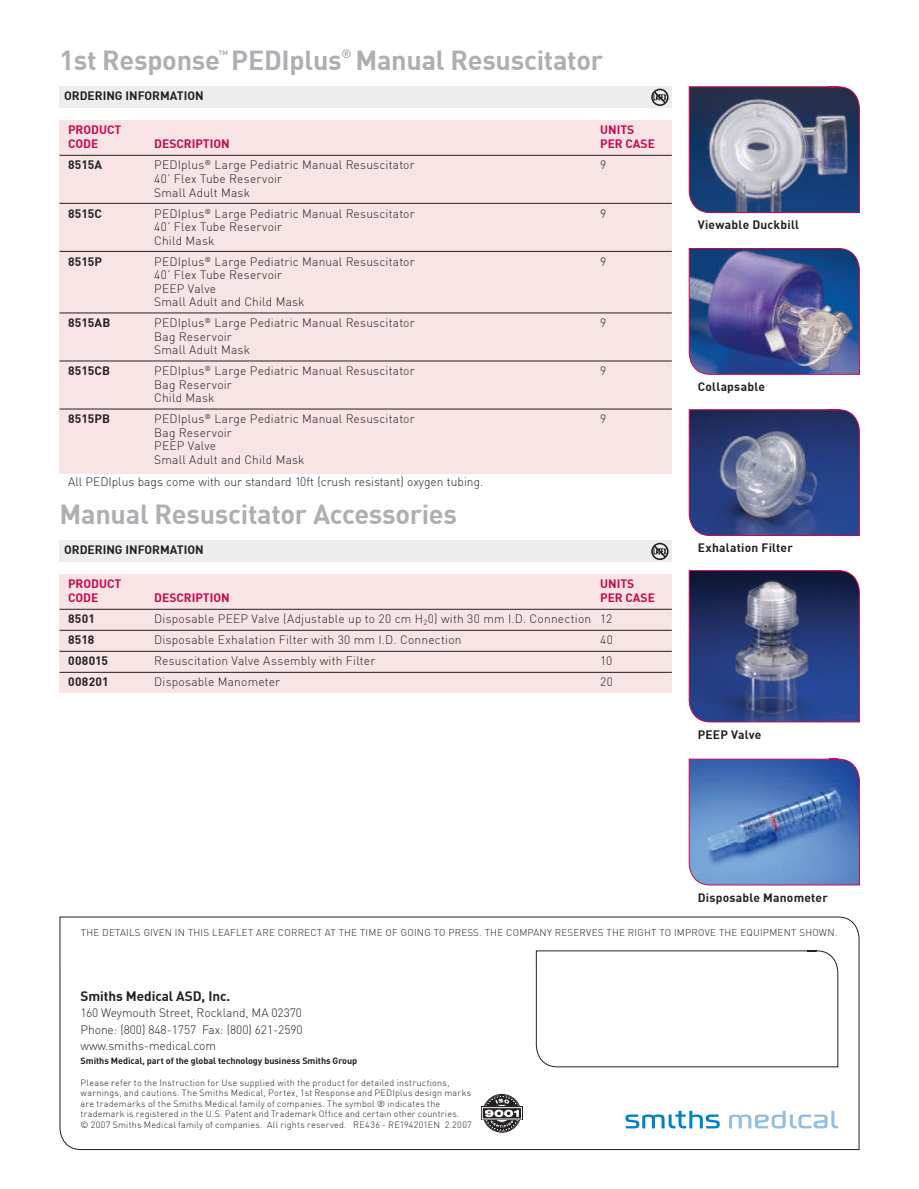
<style>
.page{position:relative;width:919px;height:1189px;background:#fff}
.page>*{position:absolute;margin:0;border:0;box-sizing:border-box;transform-origin:0 0}
.t1{font:700 27px "DIN";letter-spacing:-.01em;color:#aeafb3}
.t2{font:700 13.5px "DIN";letter-spacing:-.005em;color:#231f20}
.t3{font:300 12px/13.5px "DIN";letter-spacing:.015em;color:#231f20}
.t4{font:700 12px "DIN";letter-spacing:.015em;color:#231f20}
.t5{font:700 12px "DIN";color:#c50750}
.t6{font:700 12px "DIN";color:#aeafb3}
.t7{font:700 10.5px "DIN";color:#aeafb3}
.t8{font:300 9.75px "DIN";letter-spacing:.025em;color:#231f20}
.t9{font:300 9px/10.5px "DIN";letter-spacing:.025em;color:#231f20}
.t10{font:700 9px "DIN";letter-spacing:-.005em;color:#231f20}
</style>
<div class="page">
<svg style="left:688px;top:86px;width:171px;height:127px;background:#646f8d"></svg>
<img style="left:688px;top:248px;width:171px;height:127px">
<svg style="left:688px;top:409px;width:171px;height:127px;background:#475487"></svg>
<svg style="left:688px;top:570px;width:171px;height:152px;background:#3c497b"></svg>
<svg style="left:688px;top:758px;width:171px;height:127px;background:#5b81bf"></svg>
<svg style="left:59px;top:916px;width:800px;height:233px"></svg>
<svg style="left:625px;top:1110px;width:94px;height:18px"></svg>
<svg style="left:728px;top:1110px;width:109px;height:18px"></svg>
<svg style="left:535px;top:949px;width:303px;height:118px"></svg>
<div style="left:60px;top:120px;width:611px;height:353px;background:#f8e4e4"></div>
<div style="left:60px;top:86px;width:611px;height:22px;background:#ededee"></div>
<hr style="left:60px;top:155px;width:611px;height:1px;background:#231f20">
<hr style="left:60px;top:203px;width:611px;height:1px;background:#231f20">
<hr style="left:60px;top:251px;width:611px;height:1px;background:#231f20">
<hr style="left:60px;top:312px;width:611px;height:1px;background:#231f20">
<hr style="left:60px;top:360px;width:611px;height:1px;background:#231f20">
<hr style="left:60px;top:408px;width:611px;height:1px;background:#231f20">
<svg style="left:651px;top:89px;width:17px;height:17px"></svg>
<div style="left:60px;top:574px;width:611px;height:118px;background:#f8e4e4"></div>
<div style="left:60px;top:540px;width:611px;height:22px;background:#ededee"></div>
<hr style="left:60px;top:608px;width:611px;height:1px;background:#231f20">
<hr style="left:60px;top:629px;width:611px;height:1px;background:#231f20">
<hr style="left:60px;top:650px;width:611px;height:1px;background:#231f20">
<hr style="left:60px;top:671px;width:611px;height:1px;background:#231f20">
<svg style="left:651px;top:542px;width:17px;height:18px"></svg>
<div style="left:482px;top:1093px;width:38px;height:38px;border:1px solid #231f20;border-radius:50%"></div>
<svg style="left:480px;top:1105px;width:42px;height:14px"></svg>
<div style="left:481px;top:1106px;width:40px;height:12px;border:1px solid #fff"></div>
<svg style="left:483px;top:1095px;width:36px;height:35px"></svg>
<p class="t7" style="left:218px;top:48px;width:11px">™</p>
<p class="t6" style="left:341px;top:46px;width:12px">®</p>
<h1 class="t1" style="left:355px;top:43px;width:249px">Manual Resuscitator</h1>
<h1 class="t1" style="left:60px;top:43px;width:283px">1st Response PEDIplus</h1>
<p class="t4" style="left:64px;top:88px;width:141px">ORDERING INFORMATION</p>
<p class="t5" style="left:68px;top:122px;width:55px">PRODUCT</p>
<p class="t5" style="left:600px;top:122px;width:36px">UNITS</p>
<p class="t5" style="left:68px;top:136px;width:32px">CODE</p>
<p class="t5" style="left:154px;top:136px;width:77px">DESCRIPTION</p>
<p class="t5" style="left:600px;top:136px;width:56px">PER CASE</p>
<p class="t4" style="left:68px;top:157px;width:36px">8515A</p>
<p class="t3" style="left:154px;top:158px;width:262px">PEDIplus<sup>®</sup> Large Pediatric Manual Resuscitator</p>
<p class="t3" style="left:600px;top:158px;width:8px">9</p>
<p class="t3" style="left:154px;top:172px;width:129px">40’ Flex Tube Reservoir<br>Small Adult Mask</p>
<p class="t4" style="left:68px;top:205px;width:35px">8515C</p>
<p class="t3" style="left:154px;top:206px;width:262px">PEDIplus<sup>®</sup> Large Pediatric Manual Resuscitator</p>
<p class="t3" style="left:600px;top:206px;width:8px">9</p>
<p class="t3" style="left:154px;top:220px;width:129px">40’ Flex Tube Reservoir<br>Child Mask</p>
<p class="t4" style="left:68px;top:253px;width:35px">8515P</p>
<p class="t3" style="left:154px;top:254px;width:262px">PEDIplus<sup>®</sup> Large Pediatric Manual Resuscitator</p>
<p class="t3" style="left:600px;top:254px;width:8px">9</p>
<p class="t3" style="left:154px;top:268px;width:152px">40’ Flex Tube Reservoir<br>PEEP Valve<br>Small Adult and Child Mask</p>
<p class="t4" style="left:68px;top:315px;width:44px">8515AB</p>
<p class="t3" style="left:154px;top:316px;width:262px">PEDIplus<sup>®</sup> Large Pediatric Manual Resuscitator</p>
<p class="t3" style="left:600px;top:316px;width:8px">9</p>
<p class="t3" style="left:154px;top:329px;width:97px">Bag Reservoir<br>Small Adult Mask</p>
<p class="t4" style="left:68px;top:363px;width:43px">8515CB</p>
<p class="t3" style="left:154px;top:364px;width:262px">PEDIplus<sup>®</sup> Large Pediatric Manual Resuscitator</p>
<p class="t3" style="left:600px;top:364px;width:8px">9</p>
<p class="t3" style="left:154px;top:377px;width:79px">Bag Reservoir<br>Child Mask</p>
<p class="t4" style="left:68px;top:411px;width:43px">8515PB</p>
<p class="t3" style="left:154px;top:412px;width:262px">PEDIplus<sup>®</sup> Large Pediatric Manual Resuscitator</p>
<p class="t3" style="left:600px;top:412px;width:8px">9</p>
<p class="t3" style="left:154px;top:425px;width:152px">Bag Reservoir<br>PEEP Valve<br>Small Adult and Child Mask</p>
<p class="t3" style="left:68px;top:475px;width:416px">All PEDIplus bags come with our standard 10ft (crush resistant) oxygen tubing.</p>
<h1 class="t1" style="left:60px;top:496px;width:399px">Manual Resuscitator Accessories</h1>
<p class="t4" style="left:64px;top:541px;width:141px">ORDERING INFORMATION</p>
<p class="t5" style="left:68px;top:576px;width:55px">PRODUCT</p>
<p class="t5" style="left:600px;top:576px;width:36px">UNITS</p>
<p class="t5" style="left:68px;top:589px;width:32px">CODE</p>
<p class="t5" style="left:154px;top:589px;width:77px">DESCRIPTION</p>
<p class="t5" style="left:600px;top:589px;width:56px">PER CASE</p>
<p class="t4" style="left:68px;top:611px;width:28px">8501</p>
<p class="t3" style="left:154px;top:612px;width:459px">Disposable PEEP Valve (Adjustable up to 20 cm H<sub>2</sub>0) with 30 mm I.D. Connection 12</p>
<p class="t4" style="left:68px;top:632px;width:28px">8518</p>
<p class="t3" style="left:154px;top:633px;width:309px">Disposable Exhalation Filter with 30 mm I.D. Connection</p>
<p class="t3" style="left:600px;top:633px;width:14px">40</p>
<p class="t4" style="left:68px;top:653px;width:41px">008015</p>
<p class="t3" style="left:154px;top:654px;width:222px">Resuscitation Valve Assembly with Filter</p>
<p class="t3" style="left:600px;top:654px;width:14px">10</p>
<p class="t4" style="left:68px;top:674px;width:42px">008201</p>
<p class="t3" style="left:154px;top:675px;width:127px">Disposable Manometer</p>
<p class="t3" style="left:600px;top:675px;width:14px">20</p>
<p class="t4" style="left:697px;top:217px;width:103px">Viewable Duckbill</p>
<p class="t4" style="left:697px;top:379px;width:69px">Collapsable</p>
<p class="t4" style="left:697px;top:540px;width:97px">Exhalation Filter</p>
<p class="t4" style="left:697px;top:727px;width:65px">PEEP Valve</p>
<p class="t4" style="left:697px;top:889px;width:132px">Disposable Manometer</p>
<p class="t8" style="left:81px;top:926px;width:757px">THE DETAILS GIVEN IN THIS LEAFLET ARE CORRECT AT THE TIME OF GOING TO PRESS. THE COMPANY RESERVES THE RIGHT TO IMPROVE THE EQUIPMENT SHOWN.</p>
<p class="t2" style="left:80px;top:986px;width:151px">Smiths Medical ASD, Inc.</p>
<p class="t3" style="left:80px;top:1004px;width:223px;line-height:16.5px;text-align:justify">160 Weymouth Street, Rockland, MA 02370<br>Phone: (800) 848-1757 Fax: (800) 621-2590 www.smiths-medical.com</p>
<p class="t10" style="left:80px;top:1054px;width:278px">Smiths Medical, part of the global technology business Smiths Group</p>
<p class="t9" style="left:80px;top:1076px;width:392px">Please refer to the Instruction for Use supplied with the product for detailed instructions, warnings, and cautions. The Smiths Medical, Portex, 1st Response and PEDIplus design marks are trademarks of the Smiths Medical family of companies. The symbol ® indicates the trademark is registered in the U.S. Patent and Trademark Office and certain other countries.<br>© 2007 Smiths Medical family of companies. All rights reserved. RE436 - RE194201EN 2.2007</p>
</div>
